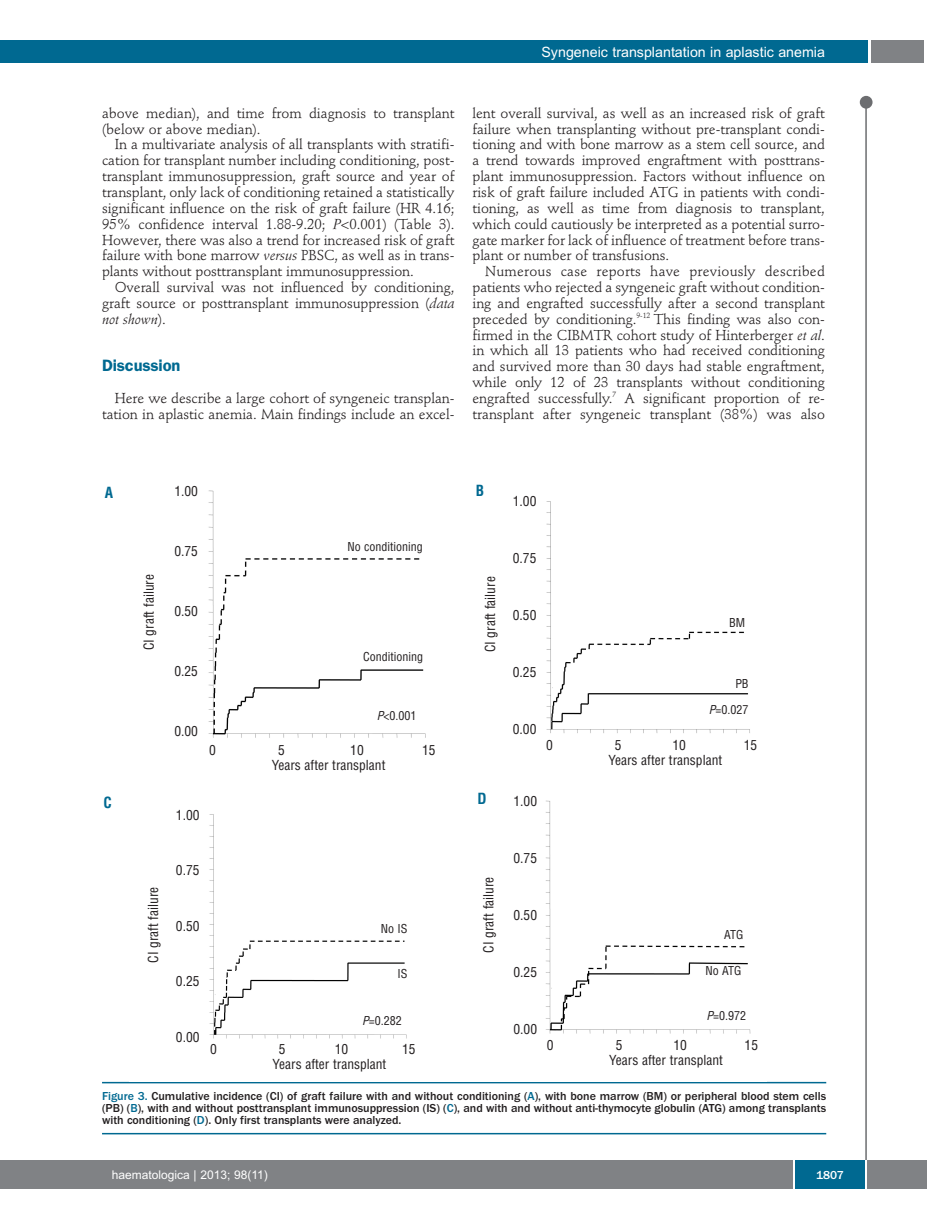
<style>
.page{position:relative;width:927px;height:1225px;background:#fff}
.page>*{position:absolute;margin:0;border:0;box-sizing:border-box;transform-origin:0 0}
.t1{font:600 16.5px "Franklin Gothic";letter-spacing:-.01em;color:#006991}
.t2{font:700 condensed 15px "Helvetica";color:#006991}
.t3{font:14.25px/15.9px "Stempel Schneidler";letter-spacing:-.005em;color:#231f20;text-align:justify}
.t4{font:14.25px "Arial";color:#fff}
.t5{font:condensed 13.5px "Helvetica";color:#231f20}
.t6{font:500 12px/12px "Franklin Gothic";color:#231f20;text-align:justify}
.t7{font:condensed 12px "Helvetica";color:#231f20}
.t8{font:12px "Arial";color:#fff}
.t9{font:500 12px "Franklin Gothic";color:#fff}
.s1{font-style:italic}
.s2{color:#006991}
</style>
<div class="page">
<div style="left:860px;top:96px;width:12px;height:13px;background:#6c6d70;border-radius:50%"></div>
<hr style="left:865px;top:98px;width:2px;height:1062px;background:#6c6d70">
<div style="left:871px;top:40px;width:52px;height:22px;background:#808285"></div>
<div style="left:18px;top:40px;width:849px;height:22px;background:#006991"></div>
<div style="left:17px;top:1160px;width:910px;height:28px;background:#808285"></div>
<div style="left:795px;top:1160px;width:70px;height:28px;background:#006991"></div>
<hr style="left:793px;top:1160px;width:2px;height:28px;background:#fff">
<hr style="left:865px;top:1160px;width:2px;height:28px;background:#fff">
<div style="left:0;top:40px;width:19px;height:22px;background:#006991"></div>
<div style="left:0;top:1160px;width:18px;height:28px;background:#808285"></div>
<hr style="left:102px;top:1082px;width:724px;height:1px;background:#006991">
<hr style="left:102px;top:1133px;width:724px;height:1px;background:#006991">
<img style="left:208px;top:490px;width:543px;height:549px">
<p class="t4" style="left:541px;top:44px;width:285px">Syngeneic transplantation in aplastic anemia</p>
<p class="t3" style="left:102px;top:106px;width:354px">above median), and time from diagnosis to transplant (below or above median).</p>
<p class="t3" style="left:102px;top:138px;width:354px;text-indent:13px">In a multivariate analysis of all transplants with stratifi&shy;cation for transplant number including conditioning, post&shy;transplant immunosuppression, graft source and year of transplant, only lack of conditioning retained a statistically significant influence on the risk of graft failure (HR 4.16; 95% confidence interval 1.88-9.20; <span class="s1">P</span>&lt;0.001) (Table 3).<br>However, there was also a trend for increased risk of graft failure with bone marrow <span class="s1">versus</span> PBSC, as well as in trans&shy;plants without posttransplant immunosuppression.</p>
<p class="t3" style="left:102px;top:280px;width:354px;text-indent:13px">Overall survival was not influenced by conditioning, graft source or posttransplant immunosuppression (<span class="s1">data not shown</span>).</p>
<p class="t1" style="left:102px;top:360px;width:80px">Discussion</p>
<p class="t3" style="left:102px;top:391px;width:354px;text-align:right">Here we describe a large cohort of syngeneic transplan&shy;tation in aplastic anemia. Main findings include an excel-</p>
<p class="t3" style="left:472px;top:106px;width:354px">lent overall survival, as well as an increased risk of graft failure when transplanting without pre-transplant condi&shy;tioning and with bone marrow as a stem cell source, and a trend towards improved engraftment with posttrans&shy;plant immunosuppression. Factors without influence on risk of graft failure included ATG in patients with condi&shy;tioning, as well as time from diagnosis to transplant, which could cautiously be interpreted as a potential surro&shy;gate marker for lack of influence of treatment before trans&shy;plant or number of transfusions.</p>
<p class="t3" style="left:472px;top:265px;width:354px;text-indent:13px">Numerous case reports have previously described patients who rejected a syngeneic graft without condition&shy;ing and engrafted successfully after a second transplant preceded by conditioning.<sup>9-12</sup> This finding was also con&shy;firmed in the CIBMTR cohort study of Hinterberger <span class="s1">et al</span>. in which all 13 patients who had received conditioning and survived more than 30 days had stable engraftment, while only 12 of 23 transplants without conditioning engrafted successfully.<sup>7</sup> A significant proportion of re&shy;transplant after syngeneic transplant (38%) was also</p>
<p class="t2" style="left:105px;top:484px;width:10px">A</p>
<p class="t5" style="left:141px;top:650px;width:77px;rotate:-90deg">CI graft failure</p>
<p class="t5" style="left:174px;top:483px;width:25px">1.00</p>
<p class="t2" style="left:476px;top:482px;width:10px">B</p>
<p class="t5" style="left:174px;top:543px;width:25px">0.75</p>
<p class="t7" style="left:347px;top:540px;width:77px">No conditioning</p>
<p class="t5" style="left:174px;top:603px;width:25px">0.50</p>
<p class="t5" style="left:174px;top:663px;width:25px">0.25</p>
<p class="t7" style="left:363px;top:650px;width:61px">Conditioning</p>
<p class="t5" style="left:174px;top:723px;width:25px">0.00</p>
<p class="t7" style="left:377px;top:709px;width:41px"><span class="s1">P</span>&lt;0.001</p>
<p class="t5" style="left:209px;top:743px;width:8px">0</p>
<p class="t5" style="left:278px;top:743px;width:8px">5</p>
<p class="t5" style="left:350px;top:743px;width:15px">10</p>
<p class="t5" style="left:422px;top:743px;width:15px">15</p>
<p class="t5" style="left:272px;top:758px;width:115px">Years after transplant</p>
<p class="t5" style="left:483px;top:652px;width:77px;rotate:-90deg">CI graft failure</p>
<p class="t2" style="left:103px;top:793px;width:10px">C</p>
<p class="t2" style="left:478px;top:790px;width:11px">D</p>
<p class="t5" style="left:176px;top:807px;width:25px">1.00</p>
<p class="t5" style="left:146px;top:962px;width:77px;rotate:-90deg">CI graft failure</p>
<p class="t5" style="left:176px;top:862px;width:25px">0.75</p>
<p class="t5" style="left:176px;top:918px;width:25px">0.50</p>
<p class="t5" style="left:176px;top:973px;width:25px">0.25</p>
<p class="t5" style="left:176px;top:1029px;width:25px">0.00</p>
<p class="t7" style="left:381px;top:922px;width:28px">No IS</p>
<p class="t7" style="left:397px;top:966px;width:11px">IS</p>
<p class="t7" style="left:362px;top:1013px;width:41px"><span class="s1">P</span>=0.282</p>
<p class="t5" style="left:210px;top:1041px;width:8px">0</p>
<p class="t5" style="left:279px;top:1041px;width:8px">5</p>
<p class="t5" style="left:335px;top:1041px;width:15px">10</p>
<p class="t5" style="left:402px;top:1041px;width:15px">15</p>
<p class="t5" style="left:273px;top:1056px;width:115px">Years after transplant</p>
<p class="t5" style="left:481px;top:952px;width:77px;rotate:-90deg">CI graft failure</p>
<p class="t5" style="left:513px;top:493px;width:25px">1.00</p>
<p class="t5" style="left:513px;top:550px;width:25px">0.75</p>
<p class="t5" style="left:513px;top:607px;width:25px">0.50</p>
<p class="t7" style="left:729px;top:615px;width:17px">BM</p>
<p class="t5" style="left:513px;top:664px;width:25px">0.25</p>
<p class="t5" style="left:513px;top:721px;width:25px">0.00</p>
<p class="t7" style="left:735px;top:677px;width:15px">PB</p>
<p class="t7" style="left:709px;top:702px;width:41px"><span class="s1">P</span>=0.027</p>
<p class="t5" style="left:546px;top:737px;width:8px">0</p>
<p class="t5" style="left:615px;top:737px;width:8px">5</p>
<p class="t5" style="left:673px;top:737px;width:15px">10</p>
<p class="t5" style="left:744px;top:737px;width:15px">15</p>
<p class="t5" style="left:608px;top:752px;width:115px">Years after transplant</p>
<p class="t5" style="left:513px;top:794px;width:25px">1.00</p>
<p class="t5" style="left:513px;top:851px;width:25px">0.75</p>
<p class="t5" style="left:513px;top:908px;width:25px">0.50</p>
<p class="t5" style="left:513px;top:965px;width:25px">0.25</p>
<p class="t7" style="left:724px;top:927px;width:21px">ATG</p>
<p class="t7" style="left:706px;top:964px;width:37px">No ATG</p>
<p class="t5" style="left:513px;top:1022px;width:25px">0.00</p>
<p class="t7" style="left:706px;top:1009px;width:41px"><span class="s1">P</span>=0.972</p>
<p class="t5" style="left:547px;top:1037px;width:8px">0</p>
<p class="t5" style="left:616px;top:1037px;width:8px">5</p>
<p class="t5" style="left:673px;top:1037px;width:15px">10</p>
<p class="t5" style="left:745px;top:1037px;width:15px">15</p>
<p class="t5" style="left:609px;top:1052px;width:115px">Years after transplant</p>
<p class="t6" style="left:102px;top:1090px;width:726px"><span class="s2">Figure 3.</span> Cumulative incidence (CI) of graft failure with and without conditioning (<span class="s2">A</span>), with bone marrow (BM) or peripheral blood stem cells (PB) (<span class="s2">B</span>), with and without posttransplant immunosuppression (IS) (<span class="s2">C</span>), and with and without anti-thymocyte globulin (ATG) among transplants with conditioning (<span class="s2">D</span>). Only first transplants were analyzed.</p>
<p class="t8" style="left:112px;top:1167px;width:158px">haematologica | 2013; 98(11)</p>
<p class="t9" style="left:816px;top:1167px;width:29px">1807</p>
</div>
